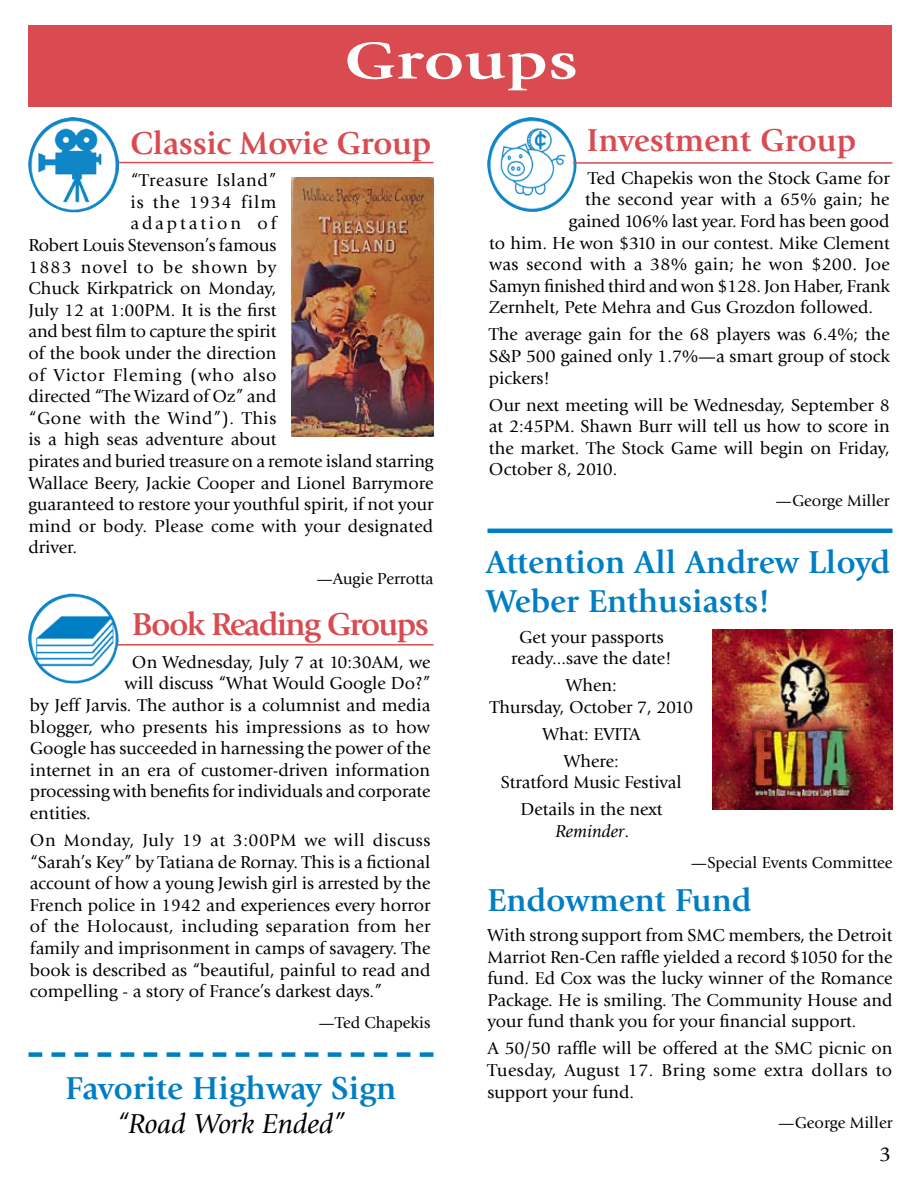
<style>
.page{position:relative;width:918px;height:1188px;background:#fff}
.page>*{position:absolute;margin:0;border:0;box-sizing:border-box;transform-origin:0 0}
.t1{font:700 54px "Giovanni";color:#fff;scale:1.3 1}
.t2{font:700 33px/39.6px "Giovanni";color:#007ec4}
.t3{font:700 33px "Giovanni";letter-spacing:-.01em;color:#d94b50}
.t4{font:700 33px "Giovanni";letter-spacing:-.05em;color:#d94b50}
.t5{font:italic 28.5px "Giovanni";color:#000}
.t6{font:21px "Giovanni";color:#000}
.t7{font:18px/21.6px "Giovanni";color:#000;text-align:justify}
.t8{font:18px "Giovanni";letter-spacing:.02em;color:#000}
.t9{font:18px "Giovanni";letter-spacing:.06em;color:#000}
.t10{font:18px "Giovanni";letter-spacing:.045em;color:#000}
.t11{font:18px "Giovanni";letter-spacing:.03em;color:#000}
.t12{font:18px "Giovanni";letter-spacing:.035em;color:#000}
.t13{font:18px "Giovanni";letter-spacing:.165em;color:#000}
.t14{font:italic 18px "Giovanni";color:#000}
.t15{font:16.5px "Giovanni";color:#000}
.s1{font-style:normal}
</style>
<div class="page">
<div style="left:28px;top:25px;width:864px;height:82px;background:#d94b50"></div>
<img style="left:487px;top:117px;width:89px;height:95px">
<hr style="left:573px;top:162px;width:319px;height:2px;background:#d94b50">
<hr style="left:114px;top:644px;width:319px;height:2px;background:#d94b50">
<img style="left:28px;top:594px;width:90px;height:89px">
<hr style="left:116px;top:162px;width:317px;height:1px;background:#d94b50">
<img style="left:28px;top:117px;width:91px;height:95px">
<img style="left:292px;top:177px;width:141px;height:259px">
<hr style="left:487px;top:529px;width:405px;height:4px;background:#007ec4">
<img style="left:712px;top:629px;width:180px;height:180px">
<svg style="left:28px;top:1052px;width:405px;height:5px"></svg>
<h1 class="t1" style="left:344px;top:29px;width:182px">Groups</h1>
<h2 class="t3" style="left:130px;top:124px;width:302px">Classic Movie Group</h2>
<p class="t12" style="left:130px;top:170px;width:148px">“Treasure Island”</p>
<p class="t9" style="left:130px;top:192px;width:148px">is the 1934 film</p>
<p class="t13" style="left:130px;top:213px;width:148px">adaptation of</p>
<p class="t7" style="left:28px;top:235px;width:249px">Robert Louis Stevenson’s famous</p>
<p class="t9" style="left:28px;top:257px;width:250px">1883 novel to be shown by</p>
<p class="t7" style="left:28px;top:278px;width:250px">Chuck Kirkpatrick on Monday,</p>
<p class="t7" style="left:28px;top:299px;width:249px">July 12 at 1:00PM. It is the first</p>
<p class="t7" style="left:28px;top:321px;width:250px">and best film to capture the spirit</p>
<p class="t7" style="left:28px;top:343px;width:249px">of the book under the direction</p>
<p class="t10" style="left:28px;top:365px;width:250px">of Victor Fleming (who also</p>
<p class="t7" style="left:28px;top:386px;width:250px">directed “The Wizard of Oz” and</p>
<p class="t11" style="left:28px;top:408px;width:249px">“Gone with the Wind”). This</p>
<p class="t7" style="left:28px;top:429px;width:250px">is a high seas adventure about</p>
<p class="t7" style="left:28px;top:451px;width:407px">pirates and buried treasure on a remote island starring</p>
<p class="t7" style="left:28px;top:472px;width:406px">Wallace Beery, Jackie Cooper and Lionel Barrymore</p>
<p class="t7" style="left:28px;top:494px;width:406px">guaranteed to restore your youthful spirit, if not your</p>
<p class="t7" style="left:28px;top:515px;width:406px">mind or body. Please come with your designated</p>
<p class="t7" style="left:28px;top:537px;width:50px">driver.</p>
<p class="t15" style="left:316px;top:569px;width:119px">—Augie Perrotta</p>
<h2 class="t4" style="left:132px;top:605px;width:298px">Book Reading Groups</h2>
<p class="t7" style="left:132px;top:651px;width:300px">On Wednesday, July 7 at 10:30AM, we</p>
<p class="t7" style="left:124px;top:673px;width:308px">will discuss “What Would Google Do?”</p>
<p class="t7" style="left:30px;top:694px;width:402px">by Jeff Jarvis. The author is a columnist and media</p>
<p class="t7" style="left:30px;top:716px;width:402px">blogger, who presents his impressions as to how</p>
<p class="t7" style="left:30px;top:738px;width:402px">Google has succeeded in harnessing the power of the</p>
<p class="t7" style="left:30px;top:759px;width:402px">internet in an era of customer-driven information</p>
<p class="t7" style="left:30px;top:781px;width:402px">processing with benefits for individuals and corporate</p>
<p class="t7" style="left:30px;top:802px;width:62px">entities.</p>
<p class="t7" style="left:30px;top:829px;width:402px">On Monday, July 19 at 3:00PM we will discuss “Sarah’s Key” by Tatiana de Rornay. This is a fictional account of how a young Jewish girl is arrested by the French police in 1942 and experiences every horror of the Holocaust, including separation from her family and imprisonment in camps of savagery. The book is described as “beautiful, painful to read and compelling - a story of France’s darkest days.”</p>
<p class="t15" style="left:319px;top:1013px;width:113px">—Ted Chapekis</p>
<h2 class="t2" style="left:66px;top:1068px;width:332px">Favorite Highway Sign</h2>
<h3 class="t5" style="left:116px;top:1108px;width:231px">“Road Work Ended”</h3>
<h2 class="t3" style="left:587px;top:121px;width:271px">Investment Group</h2>
<p class="t7" style="left:588px;top:167px;width:303px">Ted Chapekis won the Stock Game for</p>
<p class="t7" style="left:585px;top:189px;width:306px">the second year with a 65% gain; he</p>
<p class="t7" style="left:569px;top:210px;width:322px">gained 106% last year. Ford has been good</p>
<p class="t7" style="left:489px;top:232px;width:402px">to him. He won $310 in our contest. Mike Clement</p>
<p class="t8" style="left:489px;top:254px;width:402px">was second with a 38% gain; he won $200. Joe</p>
<p class="t7" style="left:489px;top:275px;width:402px">Samyn finished third and won $128. Jon Haber, Frank</p>
<p class="t7" style="left:489px;top:297px;width:386px">Zernhelt, Pete Mehra and Gus Grozdon followed.</p>
<p class="t7" style="left:489px;top:324px;width:402px">The average gain for the 68 players was 6.4%; the S&amp;P 500 gained only 1.7%—a smart group of stock pickers!</p>
<p class="t7" style="left:489px;top:394px;width:402px">Our next meeting will be Wednesday, September 8 at 2:45PM. Shawn Burr will tell us how to score in the market. The Stock Game will begin on Friday, October 8, 2010.</p>
<p class="t15" style="left:776px;top:491px;width:116px">—George Miller</p>
<h2 class="t2" style="left:486px;top:542px;width:406px">Attention All Andrew Lloyd<br>Weber Enthusiasts!</h2>
<p class="t7" style="left:511px;top:626px;width:162px;text-align:center">Get your passports ready...save the date!</p>
<p class="t7" style="left:490px;top:675px;width:205px;text-align:center">When:<br>Thursday, October 7, 2010</p>
<p class="t7" style="left:542px;top:721px;width:100px;line-height:27px;text-align:center">What: EVITA<br>Where:</p>
<p class="t7" style="left:501px;top:769px;width:182px;line-height:27px;text-align:center">Stratford Music Festival<br>Details in the next</p>
<p class="t14" style="left:555px;top:821px;width:75px">Reminder<span class="s1">.</span></p>
<p class="t15" style="left:691px;top:853px;width:203px">—Special Events Committee</p>
<h2 class="t2" style="left:487px;top:880px;width:266px">Endowment Fund</h2>
<p class="t7" style="left:487px;top:925px;width:407px">With strong support from SMC members, the Detroit Marriot Ren-Cen raffle yielded a record $1050 for the fund. Ed Cox was the lucky winner of the Romance Package. He is smiling. The Community House and your fund thank you for your financial support.</p>
<p class="t7" style="left:487px;top:1038px;width:407px">A 50/50 raffle will be offered at the SMC picnic on Tuesday, August 17. Bring some extra dollars to support your fund.</p>
<p class="t15" style="left:778px;top:1114px;width:116px">—George Miller</p>
<p class="t6" style="left:879px;top:1142px;width:13px">3</p>
</div>
